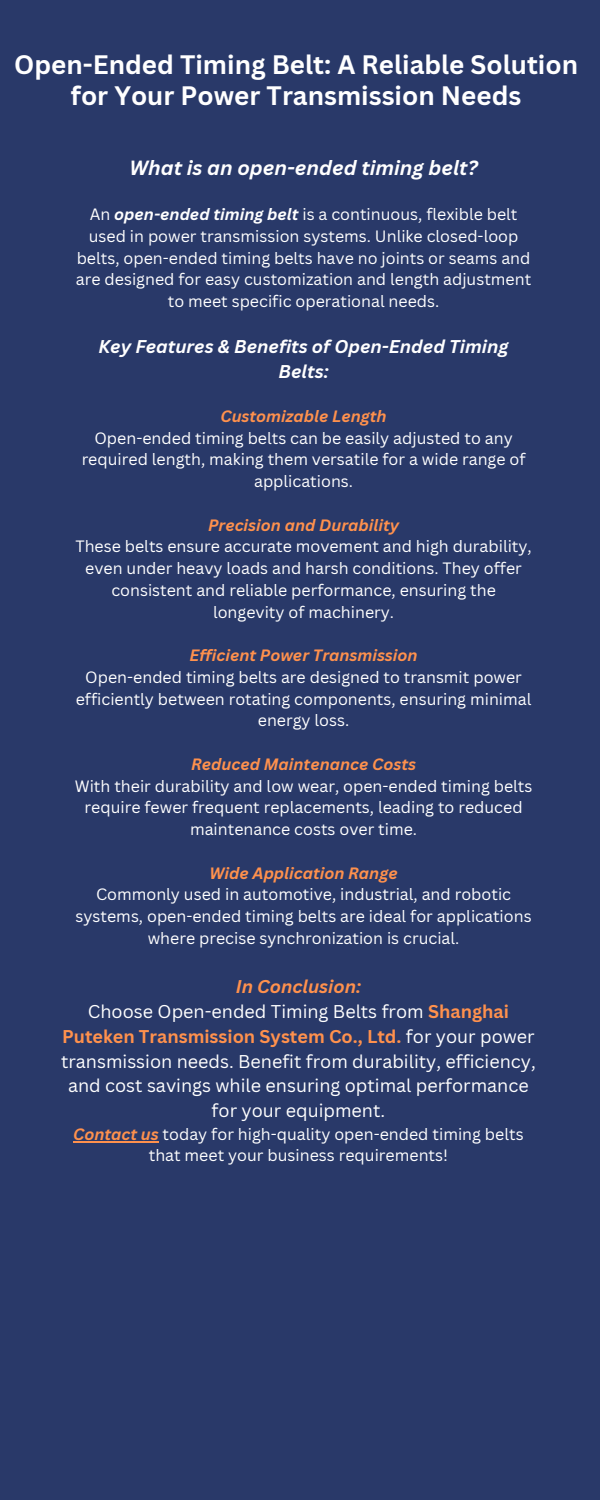
<style>
.page{position:relative;width:600px;height:1500px;background:#293969}
.page>*{position:absolute;margin:0;border:0;box-sizing:border-box;transform-origin:0 0}
.t1{font:700 26px/30.8px "Canva Sans";color:#fff;text-align:center}
.t2{font:italic 700 20px "Canva Sans";color:#fff}
.t3{font:18px/24.8px "Canva Sans";color:#fff;text-align:center}
.t4{font:italic 700 18px/24.8px "Canva Sans";color:#fff;text-align:center}
.t5{font:16px/21.8px "Canva Sans";color:#fff;text-align:center}
.t6{font:italic 700 16px "Canva Sans";color:#ff914d}
.s1{font-weight:700;font-style:italic}
.s2{font-weight:700;font-style:italic;color:#ff914d}
.s3{font-weight:700;color:#ff914d}
</style>
<div class="page">
<hr style="left:73px;top:1141px;width:86px;height:2px;background:#ff914d">
<h1 class="t1" style="left:14px;top:49px;width:566px">Open-Ended Timing Belt: A Reliable Solution for Your Power Transmission Needs</h1>
<p class="t2" style="left:129px;top:154px;width:350px">What is an open-ended timing belt?</p>
<h2 class="t5" style="left:76px;top:203px;width:457px">An <span class="s1">open-ended timing belt</span> is a continuous, flexible belt used in power transmission systems. Unlike closed-loop belts, open-ended timing belts have no joints or seams and are designed for easy customization and length adjustment to meet specific operational needs.</h2>
<p class="t4" style="left:98px;top:334px;width:412px">Key Features &amp; Benefits of Open-Ended Timing<br>Belts:</p>
<p class="t6" style="left:220px;top:405px;width:168px">Customizable Length</p>
<p class="t5" style="left:82px;top:427px;width:445px">Open-ended timing belts can be easily adjusted to any required length, making them versatile for a wide range of applications.</p>
<p class="t6" style="left:208px;top:514px;width:192px">Precision and Durability</p>
<p class="t5" style="left:75px;top:535px;width:458px">These belts ensure accurate movement and high durability, even under heavy loads and harsh conditions. They offer consistent and reliable performance, ensuring the longevity of machinery.</p>
<p class="t6" style="left:190px;top:644px;width:230px">Efficient Power Transmission</p>
<p class="t5" style="left:76px;top:666px;width:457px">Open-ended timing belts are designed to transmit power efficiently between rotating components, ensuring minimal energy loss.</p>
<p class="t6" style="left:191px;top:753px;width:226px">Reduced Maintenance Costs</p>
<p class="t5" style="left:75px;top:775px;width:459px">With their durability and low wear, open-ended timing belts require fewer frequent replacements, leading to reduced maintenance costs over time.</p>
<p class="t6" style="left:209px;top:862px;width:190px">Wide Application Range</p>
<h3 class="t5" style="left:76px;top:883px;width:458px">Commonly used in automotive, industrial, and robotic systems, open-ended timing belts are ideal for applications where precise synchronization is crucial.</h3>
<h2 class="t3" style="left:61px;top:974px;width:476px"><span class="s2">In Conclusion:<br></span>Choose Open-ended Timing Belts from <span class="s3">Shanghai Puteken Transmission System Co., Ltd.</span> for your power transmission needs. Benefit from durability, efficiency, and cost savings while ensuring optimal performance for your equipment.</h2>
<h2 class="t5" style="left:73px;top:1122px;width:452px"><span class="s2">Contact us</span> today for high-quality open-ended timing belts that meet your business requirements!</h2>
</div>
